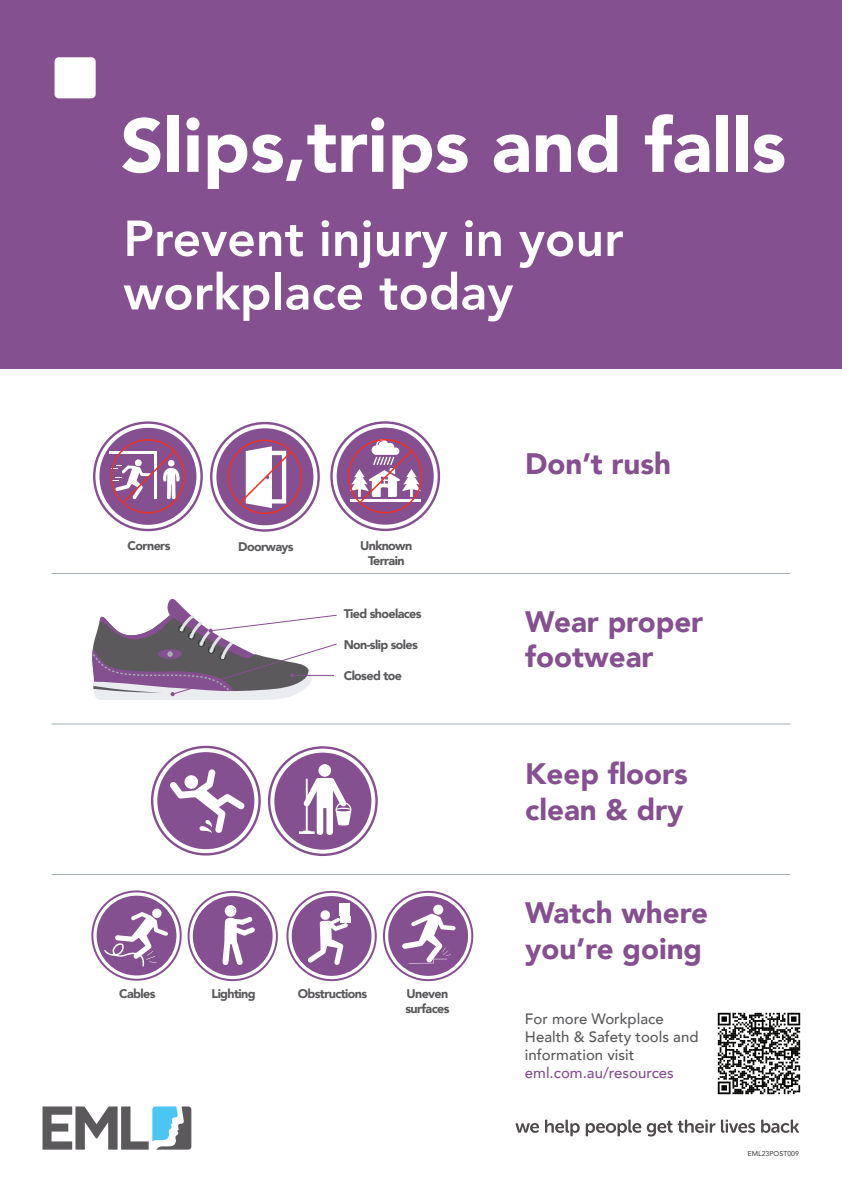
<style>
.page{position:relative;width:842px;height:1192px;background:#fff}
.page>*{position:absolute;margin:0;border:0;box-sizing:border-box;transform-origin:0 0}
.t1{font:900 75px "Avenir";color:#fff}
.t2{font:800 50px/53.5px "Avenir";color:#fff}
.t3{font:900 29.5px/35.4px "Avenir";color:#85508f}
.t4{font:500 15px/18px "Avenir";color:#5a595c}
.t5{font:500 15px "Avenir";color:#85508f}
.t6{font:900 12.5px/15px "Avenir";letter-spacing:-.05em;color:#5b595c;text-align:center}
.t7{font:500 7px "Avenir";color:#4f4b4c}
</style>
<div class="page">
<div style="left:0;top:0;width:842px;height:368px;background:#85508f"></div>
<img style="left:718px;top:1013px;width:82px;height:82px">
<hr style="left:52px;top:573px;width:738px;height:1px;background:#a5b0b6">
<hr style="left:52px;top:724px;width:738px;height:1px;background:#a5b0b6">
<hr style="left:52px;top:874px;width:738px;height:1px;background:#a5b0b6">
<svg style="left:93px;top:421px;width:110px;height:110px"></svg>
<svg style="left:210px;top:422px;width:110px;height:110px"></svg>
<svg style="left:330px;top:421px;width:110px;height:110px"></svg>
<svg style="left:92px;top:599px;width:245px;height:101px"></svg>
<svg style="left:151px;top:746px;width:110px;height:110px"></svg>
<svg style="left:268px;top:746px;width:110px;height:110px"></svg>
<svg style="left:188px;top:891px;width:90px;height:90px"></svg>
<svg style="left:286px;top:891px;width:91px;height:90px"></svg>
<div style="left:340px;top:916px;width:11px;height:7px;background:#fff"></div>
<div style="left:338px;top:910px;width:11px;height:6px;background:#fff"></div>
<div style="left:339px;top:903px;width:11px;height:6px;background:#fff"></div>
<svg style="left:383px;top:891px;width:90px;height:90px"></svg>
<svg style="left:91px;top:890px;width:91px;height:91px"></svg>
<svg style="left:43px;top:1106px;width:148px;height:44px"></svg>
<svg style="left:515px;top:1123px;width:24px;height:10px"></svg>
<svg style="left:545px;top:1120px;width:35px;height:16px"></svg>
<svg style="left:586px;top:1120px;width:55px;height:16px"></svg>
<svg style="left:647px;top:1120px;width:68px;height:17px"></svg>
<svg style="left:721px;top:1120px;width:34px;height:13px"></svg>
<svg style="left:761px;top:1120px;width:38px;height:13px"></svg>
<div style="left:55px;top:57px;width:41px;height:41px;background:#fff;border-radius:4px"></div>
<h1 class="t1" style="left:121px;top:81px;width:667px">Slips,trips and falls</h1>
<h2 class="t2" style="left:123px;top:212px;width:502px">Prevent injury in your workplace today</h2>
<p class="t6" style="left:127px;top:538px;width:44px">Corners</p>
<p class="t6" style="left:238px;top:539px;width:57px">Doorways</p>
<p class="t6" style="left:360px;top:538px;width:54px">Unknown<br>Terrain</p>
<p class="t6" style="left:344px;top:606px;width:79px">Tied shoelaces</p>
<p class="t6" style="left:344px;top:637px;width:76px">Non-slip soles</p>
<p class="t6" style="left:344px;top:668px;width:60px">Closed toe</p>
<p class="t6" style="left:119px;top:986px;width:38px">Cables</p>
<p class="t6" style="left:212px;top:986px;width:46px">Lighting</p>
<p class="t6" style="left:298px;top:986px;width:71px">Obstructions</p>
<p class="t6" style="left:405px;top:986px;width:45px;text-align:left">Uneven surfaces</p>
<h3 class="t3" style="left:525px;top:446px;width:147px">Don’t rush</h3>
<h3 class="t3" style="left:525px;top:603px;width:180px">Wear proper footwear</h3>
<h3 class="t3" style="left:525px;top:755px;width:164px">Keep floors clean &amp; dry</h3>
<h3 class="t3" style="left:525px;top:894px;width:184px">Watch where you’re going</h3>
<p class="t4" style="left:525px;top:1009px;width:175px">For more Workplace<br>Health &amp; Safety tools and information visit</p>
<p class="t5" style="left:525px;top:1060px;width:150px">eml.com.au/resources</p>
<p class="t7" style="left:747px;top:1147px;width:53px">EML23POST009</p>
</div>
